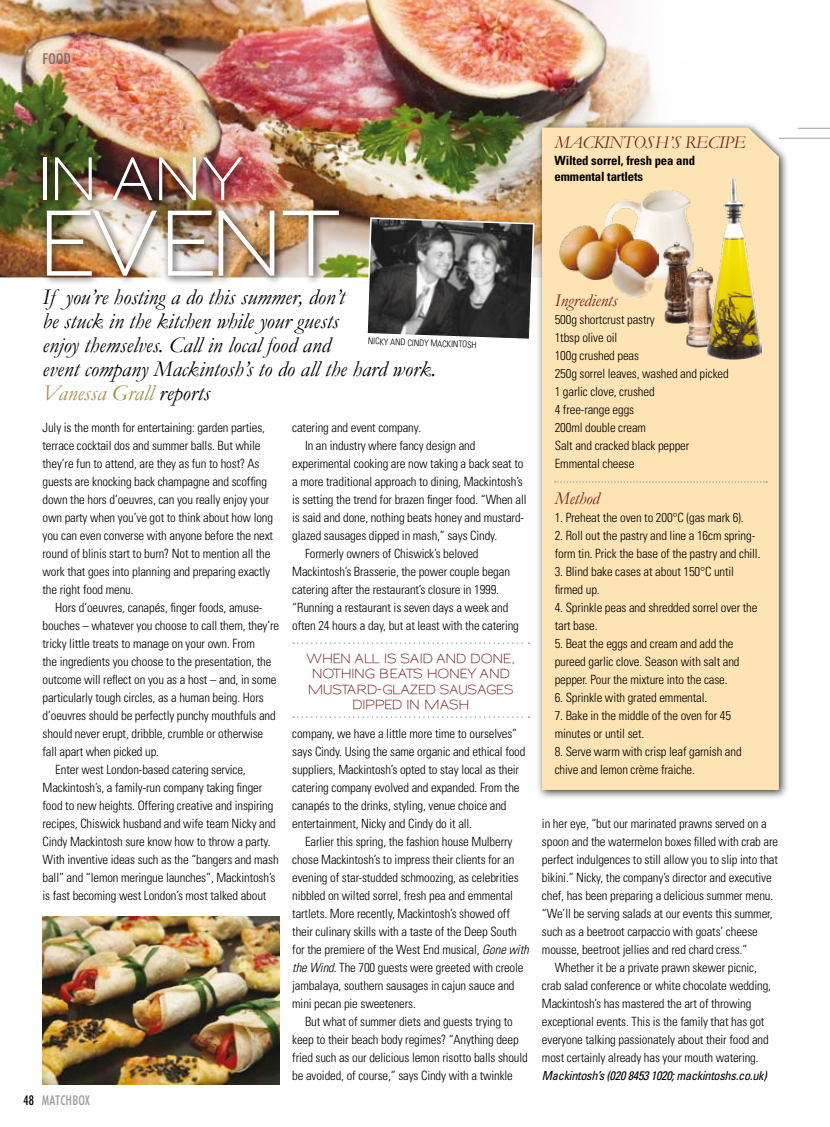
<style>
.page{position:relative;width:830px;height:1127px;background:#fff}
.page>*{position:absolute;margin:0;border:0;box-sizing:border-box;transform-origin:0 0}
.t1{font:600 87.75px "Sansumi";letter-spacing:-.07em;color:#fff}
.t2{font:600 57.75px "Sansumi";color:#fff}
.t3{font:italic 22.5px/24px "Garamond";color:#000}
.t4{font:italic 18px "Garamond";letter-spacing:-.01em;color:#77211f}
.t5{font:500 condensed 15px "Futura BT";color:#707173}
.t6{font:500 condensed 13.5px "Futura BT";letter-spacing:.01em;color:#9c9d9f}
.t7{font:300 condensed 12.75px/18px "Univers";letter-spacing:-.01em;color:#000}
.t8{font:600 12.75px/15.3px "Sansumi";letter-spacing:-.06em;color:#77211f;text-align:center}
.t9{font:700 condensed 12.75px/15.3px "Univers";letter-spacing:-.01em;color:#000}
.t10{font:italic condensed 12.3px "Univers";letter-spacing:-.025em;color:#000}
.t11{font:300 condensed 9px "Univers";color:#000}
.s1{color:#ad8f4e}
.s2{color:#000}
.s3{font-style:italic}
</style>
<div class="page">
<img style="left:0;top:0;width:655px;height:277px">
<div style="left:535px;top:121px;width:253px;height:679px;background:#000;opacity:.75"></div>
<div style="left:541px;top:128px;width:237px;height:662px;background:#fee4b4"></div>
<svg style="left:554px;top:481px;width:212px;height:2px"></svg>
<hr style="left:778px;top:138px;width:51px;height:1px;background:#a1a2a4">
<hr style="left:797px;top:128px;width:32px;height:1px;background:#a1a2a4">
<div style="left:37px;top:151px;width:312px;height:135px;background:#000;opacity:.75"></div>
<svg style="left:293px;top:642px;width:236px;height:2px"></svg>
<svg style="left:293px;top:716px;width:236px;height:2px"></svg>
<svg style="left:365px;top:216px;width:170px;height:123px;background:#615e5b"></svg>
<img style="left:605px;top:190px;width:88px;height:89px">
<img style="left:559px;top:224px;width:99px;height:56px">
<img style="left:601px;top:242px;width:61px;height:61px">
<img style="left:663px;top:242px;width:29px;height:81px">
<img style="left:686px;top:267px;width:20px;height:80px">
<img style="left:706px;top:177px;width:54px;height:182px">
<img style="left:43px;top:917px;width:236px;height:167px">
<p class="t5" style="left:43px;top:50px;width:30px">FOOD</p>
<h2 class="t2" style="left:35px;top:149px;width:209px">IN ANY</h2>
<h1 class="t1" style="left:35px;top:198px;width:307px">EVENT</h1>
<h3 class="t3" style="left:43px;top:284px;width:395px">If you’re hosting a do this summer, don’t<br>be stuck in the kitchen while your guests<br>enjoy themselves. Call in local food and<br>event company Mackintosh’s to do all the hard work.<br><span class="s1">Vanessa Grall</span> reports</h3>
<p class="t11" style="left:368px;top:335px;width:110px;rotate:2deg">NICKY AND CINDY MACKINTOSH</p>
<p class="t7" style="left:43px;top:419px;width:232px">July is the month for entertaining: garden parties, terrace cocktail dos and summer balls. But while they’re fun to attend, are they as fun to host? As guests are knocking back champagne and scoffing down the hors d’oeuvres, can you really enjoy your own party when you’ve got to think about how long you can even converse with anyone before the next round of blinis start to burn? Not to mention all the work that goes into planning and preparing exactly the right food menu.</p>
<p class="t7" style="left:55px;top:599px;width:208px">Hors d’oeuvres, canapés, finger foods, amuse-</p>
<p class="t7" style="left:43px;top:617px;width:238px">bouches – whatever you choose to call them, they’re</p>
<p class="t7" style="left:43px;top:635px;width:214px">tricky little treats to manage on your own. From</p>
<p class="t7" style="left:43px;top:653px;width:230px">the ingredients you choose to the presentation, the</p>
<p class="t7" style="left:43px;top:671px;width:235px">outcome will reflect on you as a host – and, in some</p>
<p class="t7" style="left:43px;top:689px;width:223px">particularly tough circles, as a human being. Hors</p>
<p class="t7" style="left:43px;top:707px;width:235px">d’oeuvres should be perfectly punchy mouthfuls and</p>
<p class="t7" style="left:43px;top:725px;width:222px">should never erupt, dribble, crumble or otherwise</p>
<p class="t7" style="left:43px;top:743px;width:118px">fall apart when picked up.</p>
<p class="t7" style="left:55px;top:761px;width:192px">Enter west London-based catering service,</p>
<p class="t7" style="left:43px;top:779px;width:221px">Mackintosh’s, a family-run company taking finger</p>
<p class="t7" style="left:43px;top:797px;width:232px">food to new heights. Offering creative and inspiring</p>
<p class="t7" style="left:43px;top:815px;width:235px">recipes, Chiswick husband and wife team Nicky and</p>
<p class="t7" style="left:43px;top:833px;width:229px">Cindy Mackintosh sure know how to throw a party.</p>
<p class="t7" style="left:43px;top:851px;width:237px">With inventive ideas such as the “bangers and mash</p>
<p class="t7" style="left:43px;top:869px;width:234px">ball” and “lemon meringue launches”, Mackintosh’s</p>
<p class="t7" style="left:43px;top:887px;width:225px">is fast becoming west London’s most talked about</p>
<p class="t6" style="left:23px;top:1091px;width:68px"><span class="s2">48</span> MATCHBOX</p>
<p class="t7" style="left:292px;top:419px;width:130px">catering and event company.</p>
<p class="t7" style="left:305px;top:437px;width:172px">In an industry where fancy design and</p>
<p class="t7" style="left:292px;top:455px;width:232px">experimental cooking are now taking a back seat to</p>
<p class="t7" style="left:292px;top:473px;width:232px">a more traditional approach to dining, Mackintosh’s</p>
<p class="t7" style="left:292px;top:491px;width:236px">is setting the trend for brazen finger food. “When all</p>
<p class="t7" style="left:292px;top:509px;width:233px">is said and done, nothing beats honey and mustard-</p>
<p class="t7" style="left:292px;top:527px;width:206px">glazed sausages dipped in mash,” says Cindy.</p>
<p class="t7" style="left:305px;top:545px;width:175px">Formerly owners of Chiswick’s beloved</p>
<p class="t7" style="left:292px;top:563px;width:219px">Mackintosh’s Brasserie, the power couple began</p>
<p class="t7" style="left:292px;top:581px;width:208px">catering after the restaurant’s closure in 1999.</p>
<p class="t7" style="left:292px;top:599px;width:217px">“Running a restaurant is seven days a week and</p>
<p class="t7" style="left:292px;top:617px;width:228px">often 24 hours a day, but at least with the catering</p>
<p class="t8" style="left:306px;top:651px;width:210px">WHEN ALL IS SAID AND DONE,<br>NOTHING BEATS HONEY AND<br>MUSTARD-GLAZED SAUSAGES<br>DI PPED I N MASH</p>
<p class="t7" style="left:292px;top:725px;width:234px">company, we have a little more time to ourselves” says Cindy. Using the same organic and ethical food suppliers, Mackintosh’s opted to stay local as their catering company evolved and expanded. From the canapés to the drinks, styling, venue choice and entertainment, Nicky and Cindy do it all.</p>
<p class="t7" style="left:292px;top:833px;width:238px;text-indent:13px">Earlier this spring, the fashion house Mulberry chose Mackintosh’s to impress their clients for an evening of star-studded schmoozing, as celebrities nibbled on wilted sorrel, fresh pea and emmental tartlets. More recently, Mackintosh’s showed off their culinary skills with a taste of the Deep South for the premiere of the West End musical, <span class="s3">Gone with the Wind</span>. The 700 guests were greeted with creole jambalaya, southern sausages in cajun sauce and mini pecan pie sweeteners.</p>
<p class="t7" style="left:292px;top:1013px;width:237px;text-indent:13px">But what of summer diets and guests trying to keep to their beach body regimes? “Anything deep fried such as our delicious lemon risotto balls should be avoided, of course,” says Cindy with a twinkle</p>
<h3 class="t4" style="left:554px;top:132px;width:192px">MACKINTOSH’S RECIPE</h3>
<p class="t9" style="left:554px;top:153px;width:142px">Wilted sorrel, fresh pea and emmental tartlets</p>
<h3 class="t4" style="left:554px;top:290px;width:64px">Ingredients</h3>
<p class="t7" style="left:554px;top:311px;width:175px">500g shortcrust pastry<br>1tbsp olive oil<br>100g crushed peas<br>250g sorrel leaves, washed and picked<br>1 garlic clove, crushed<br>4 free-range eggs<br>200ml double cream<br>Salt and cracked black pepper<br>Emmental cheese</p>
<h3 class="t4" style="left:554px;top:488px;width:46px">Method</h3>
<p class="t7" style="left:554px;top:509px;width:190px">1. Preheat the oven to 200°C (gas mark 6).</p>
<p class="t7" style="left:554px;top:527px;width:207px">2. Roll out the pastry and line a 16cm spring&shy;form tin. Prick the base of the pastry and chill.</p>
<p class="t7" style="left:554px;top:563px;width:181px">3. Blind bake cases at about 150°C until firmed up.</p>
<p class="t7" style="left:554px;top:599px;width:204px">4. Sprinkle peas and shredded sorrel over the tart base.</p>
<p class="t7" style="left:554px;top:635px;width:186px">5. Beat the eggs and cream and add the pureed garlic clove. Season with salt and pepper. Pour the mixture into the case.</p>
<p class="t7" style="left:554px;top:689px;width:154px">6. Sprinkle with grated emmental.</p>
<p class="t7" style="left:554px;top:707px;width:178px">7. Bake in the middle of the oven for 45 minutes or until set.</p>
<p class="t7" style="left:554px;top:743px;width:188px">8. Serve warm with crisp leaf garnish and chive and lemon crème fraiche.</p>
<p class="t7" style="left:541px;top:815px;width:226px">in her eye, “but our marinated prawns served on a</p>
<p class="t7" style="left:541px;top:833px;width:237px">spoon and the watermelon boxes filled with crab are</p>
<p class="t7" style="left:541px;top:851px;width:237px">perfect indulgences to still allow you to slip into that</p>
<p class="t7" style="left:541px;top:869px;width:231px">bikini.” Nicky, the company’s director and executive</p>
<p class="t7" style="left:541px;top:887px;width:233px">chef, has been preparing a delicious summer menu.</p>
<p class="t7" style="left:541px;top:905px;width:232px">“We’ll be serving salads at our events this summer,</p>
<p class="t7" style="left:541px;top:923px;width:217px">such as a beetroot carpaccio with goats’ cheese</p>
<p class="t7" style="left:541px;top:941px;width:207px">mousse, beetroot jellies and red chard cress.”</p>
<p class="t7" style="left:554px;top:959px;width:203px">Whether it be a private prawn skewer picnic,</p>
<p class="t7" style="left:541px;top:977px;width:230px">crab salad conference or white chocolate wedding,</p>
<p class="t7" style="left:541px;top:995px;width:211px">Mackintosh’s has mastered the art of throwing</p>
<p class="t7" style="left:541px;top:1013px;width:224px">exceptional events. This is the family that has got</p>
<p class="t7" style="left:541px;top:1031px;width:228px">everyone talking passionately about their food and</p>
<p class="t7" style="left:541px;top:1049px;width:218px">most certainly already has your mouth watering.</p>
<p class="t10" style="left:541px;top:1068px;width:226px">Mackintosh’s (020 8453 1020; mackintoshs.co.uk)</p>
</div>
